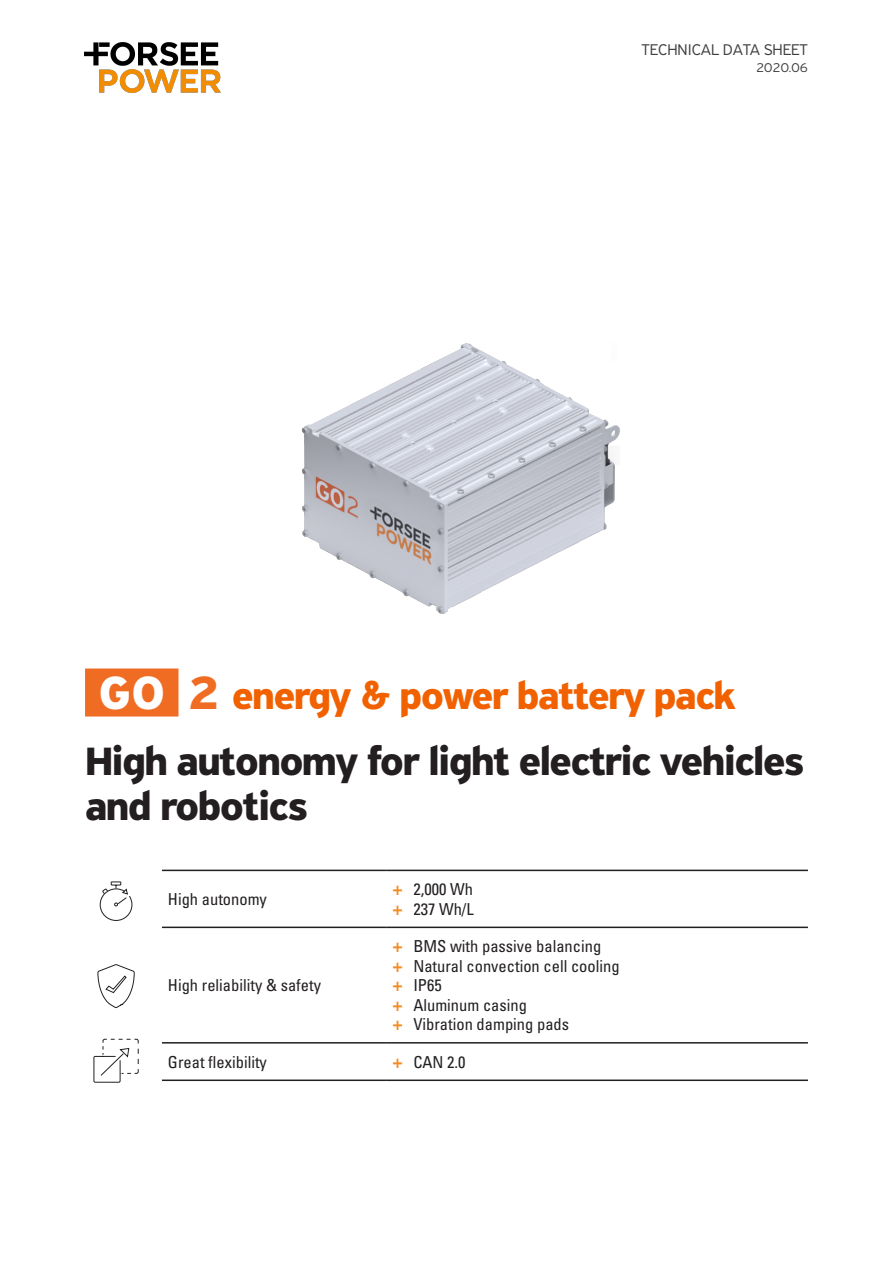
<style>
.page{position:relative;width:893px;height:1263px;background:#fff}
.page>*{position:absolute;margin:0;border:0;box-sizing:border-box;transform-origin:0 0}
.t1{font:700 42px/45px "PF Highway Sans Pro";letter-spacing:-.04em;color:#231f20}
.t2{font:700 40.5px "PF Highway Sans Pro";letter-spacing:-.04em;color:#f26100}
.t3{font:condensed 16.5px "Univers LT Std";color:#231f20}
.t4{font:300 16.5px "PF Highway Sans Pro";color:#3e3e3f}
.t5{font:300 13.5px "PF Highway Sans Pro";color:#3e3e3f}
.s1{font-size:49.5px;color:#fff}
.s2{font-size:49.5px;color:#f16c23}
</style>
<div class="page">
<div style="left:85px;top:668px;width:93px;height:48px;background:#f16c23"></div>
<img style="left:85px;top:42px;width:136px;height:51px">
<hr style="left:162px;top:926px;width:224px;height:2px;background:#231f20">
<hr style="left:386px;top:926px;width:422px;height:2px;background:#231f20">
<hr style="left:162px;top:1042px;width:224px;height:1px;background:#231f20">
<hr style="left:386px;top:1042px;width:422px;height:1px;background:#231f20">
<hr style="left:162px;top:1079px;width:224px;height:2px;background:#231f20">
<hr style="left:386px;top:1079px;width:422px;height:2px;background:#231f20">
<hr style="left:162px;top:870px;width:224px;height:1px;background:#231f20">
<hr style="left:386px;top:870px;width:422px;height:1px;background:#231f20">
<img style="left:301px;top:343px;width:319px;height:271px">
<svg style="left:97px;top:964px;width:38px;height:44px"></svg>
<svg style="left:93px;top:1038px;width:46px;height:45px"></svg>
<svg style="left:99px;top:881px;width:34px;height:40px"></svg>
<p class="t4" style="left:641px;top:40px;width:168px">TECHNICAL DATA SHEET</p>
<p class="t5" style="left:756px;top:59px;width:53px">2020.06</p>
<p class="t2" style="left:99px;top:672px;width:638px"><span class="s1">GO</span> <span class="s2">2</span> energy &amp; power battery pack</p>
<p class="t1" style="left:85px;top:740px;width:721px">High autonomy for light electric vehicles and robotics</p>
<p class="t3" style="left:168px;top:888px;width:100px">High autonomy</p>
<p class="t3" style="left:168px;top:975px;width:155px">High reliability &amp; safety</p>
<p class="t3" style="left:413px;top:879px;width:61px">2,000 Wh</p>
<p class="t3" style="left:413px;top:898px;width:62px">237 Wh/L</p>
<p class="t3" style="left:413px;top:936px;width:189px">BMS with passive balancing</p>
<p class="t3" style="left:413px;top:955px;width:208px">Natural convection cell cooling</p>
<p class="t3" style="left:413px;top:975px;width:30px">IP65</p>
<p class="t3" style="left:413px;top:994px;width:115px">Aluminum casing</p>
<p class="t3" style="left:413px;top:1014px;width:157px">Vibration damping pads</p>
<p class="t3" style="left:168px;top:1051px;width:100px">Great flexibility</p>
<p class="t3" style="left:413px;top:1051px;width:54px">CAN 2.0</p>
</div>
